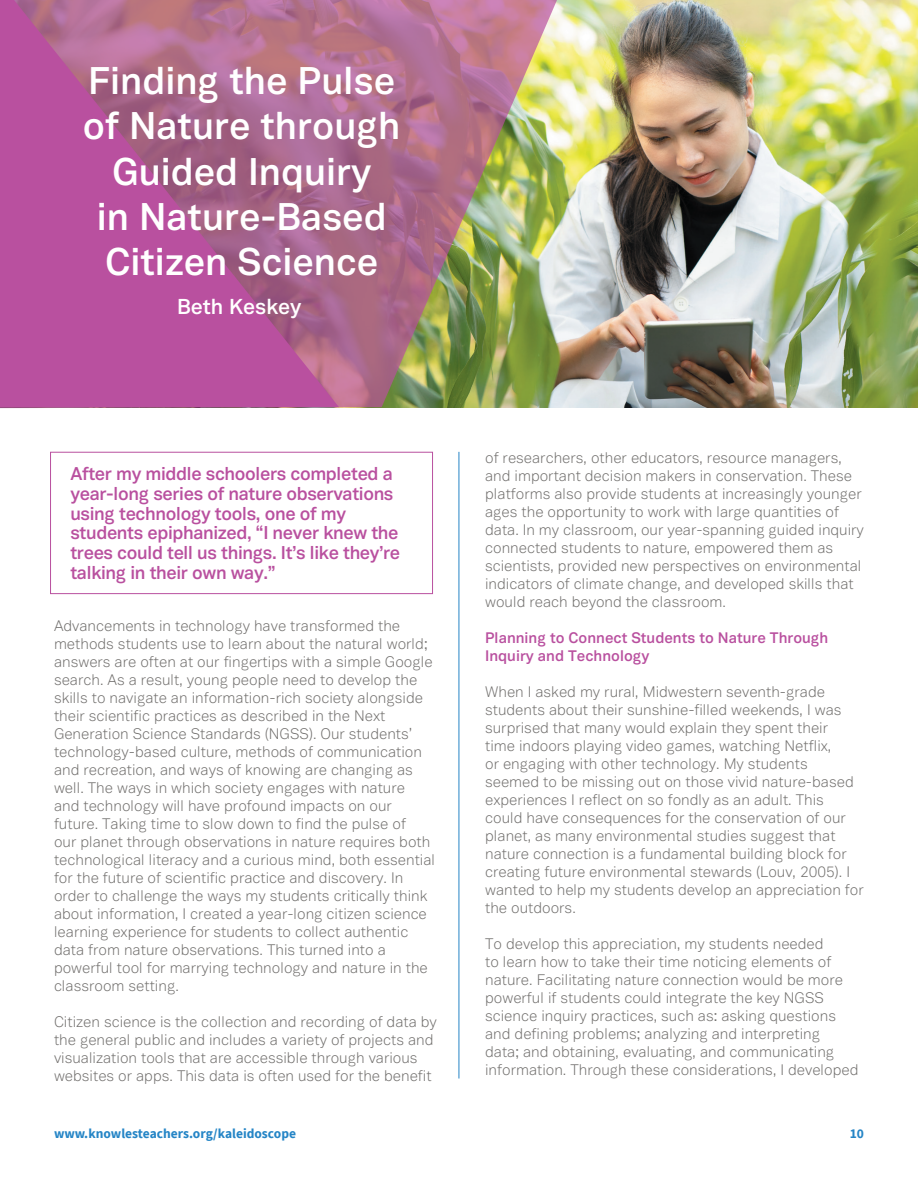
<style>
.page{position:relative;width:918px;height:1188px;background:#fff}
.page>*{position:absolute;margin:0;border:0;box-sizing:border-box;transform-origin:0 0}
.t1{font:600 37.8px/45.5px "Vaud";color:#fff;text-align:center}
.t2{font:600 21.15px "Vaud";color:#fff}
.t3{font:600 18.15px/19.6px "Vaud";letter-spacing:-.02em;color:#b9509f}
.t4{font:300 15px/18px "Vaud";color:#706e6c}
.t5{font:600 15px/18px "Vaud";color:#b9509f}
.t6{font:700 13.5px "Source Sans Pro";color:#2585c6}
</style>
<div class="page">
<img style="left:565px;top:0;width:353px;height:407px">
<img style="left:0;top:0;width:565px;height:408px">
<svg style="left:0;top:0;width:339px;height:407px;background:#b25c95"></svg>
<hr style="left:459px;top:452px;width:1px;height:627px;background:#2585c6">
<div style="left:50px;top:452px;width:383px;height:142px;border:1px solid #b9509f"></div>
<h1 class="t1" style="left:83px;top:57px;width:319px">Finding the Pulse of Nature through<br>Guided Inquiry<br>in Nature-Based<br>Citizen Science</h1>
<h2 class="t2" style="left:177px;top:294px;width:126px">Beth Keskey</h2>
<p class="t3" style="left:70px;top:464px;width:331px">After my middle schoolers completed a year-long series of nature observations using technology tools, one of my students epiphanized, “I never knew the trees could tell us things. It’s like they’re talking in their own way.”</p>
<p class="t4" style="left:54px;top:616px;width:383px">Advancements in technology have transformed the methods students use to learn about the natural world; answers are often at our fingertips with a simple Google search. As a result, young people need to develop the skills to navigate an information-rich society alongside their scientific practices as described in the Next Generation Science Standards (NGSS). Our students’ technology-based culture, methods of communication and recreation, and ways of knowing are changing as well. The ways in which society engages with nature<br>and technology will have profound impacts on our future. Taking time to slow down to find the pulse of<br>our planet through observations in nature requires both technological literacy and a curious mind, both essential for the future of scientific practice and discovery. In order to challenge the ways my students critically think about information, I created a year-long citizen science learning experience for students to collect authentic data from nature observations. This turned into a powerful tool for marrying technology and nature in the classroom setting.</p>
<p class="t4" style="left:54px;top:1012px;width:384px">Citizen science is the collection and recording of data by the general public and includes a variety of projects and visualization tools that are accessible through various websites or apps. This data is often used for the benefit</p>
<p class="t4" style="left:485px;top:448px;width:380px">of researchers, other educators, resource managers, and important decision makers in conservation. These platforms also provide students at increasingly younger ages the opportunity to work with large quantities of data. In my classroom, our year-spanning guided inquiry connected students to nature, empowered them as scientists, provided new perspectives on environmental indicators of climate change, and developed skills that would reach beyond the classroom.</p>
<p class="t5" style="left:485px;top:628px;width:345px">Planning to Connect Students to Nature Through<br>Inquiry and Technology</p>
<p class="t4" style="left:485px;top:682px;width:380px">When I asked my rural, Midwestern seventh-grade students about their sunshine-filled weekends, I was surprised that many would explain they spent their<br>time indoors playing video games, watching Netflix,<br>or engaging with other technology. My students seemed to be missing out on those vivid nature-based experiences I reflect on so fondly as an adult. This could have consequences for the conservation of our planet, as many environmental studies suggest that nature connection is a fundamental building block for creating future environmental stewards (Louv, 2005). I wanted to help my students develop an appreciation for the outdoors.</p>
<p class="t4" style="left:485px;top:934px;width:375px">To develop this appreciation, my students needed<br>to learn how to take their time noticing elements of nature. Facilitating nature connection would be more powerful if students could integrate the key NGSS science inquiry practices, such as: asking questions and defining problems; analyzing and interpreting<br>data; and obtaining, evaluating, and communicating information. Through these considerations, I developed</p>
<p class="t6" style="left:54px;top:1125px;width:244px">www.knowlesteachers.org/kaleidoscope</p>
<p class="t6" style="left:850px;top:1125px;width:16px">10</p>
</div>
